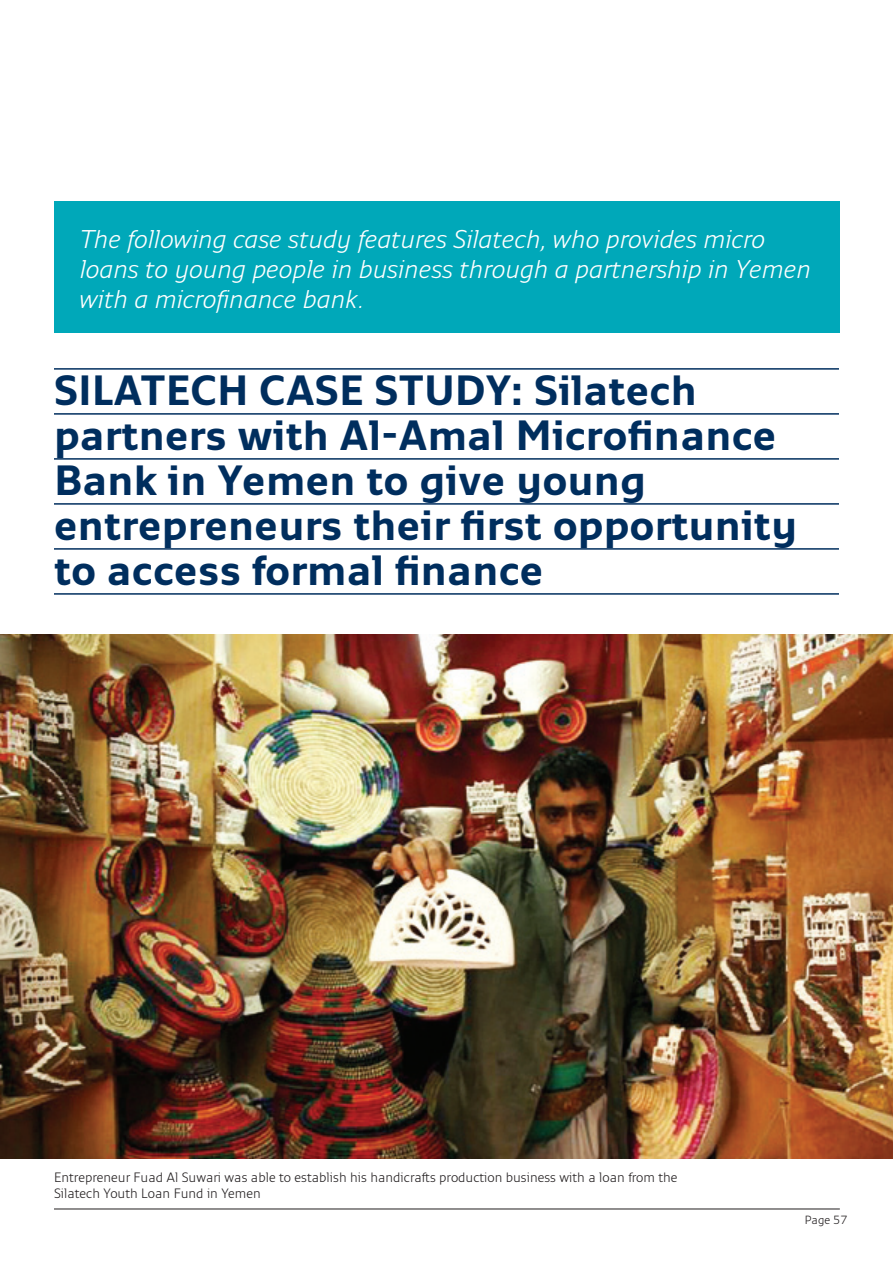
<style>
.page{position:relative;width:893px;height:1263px;background:#fff}
.page>*{position:absolute;margin:0;border:0;box-sizing:border-box;transform-origin:0 0}
.Line_Titles{font:700 42px "Monitor";color:#002e5e}
.Story_body_copy{font:italic 300 25.5px/30px "Monitor";color:#fff}
.t1{font:300 13.5px/16.5px "Monitor";color:#231f20}
.t2{font:300 11.85px "Monitor";color:#231f20}
</style>
<div class="page">
<hr style="left:54px;top:1208px;width:786px;height:1px;background:#231f20">
<div style="left:54px;top:201px;width:786px;height:132px;background:#00a8b9"></div>
<img style="left:0;top:634px;width:893px;height:525px">
<hr style="left:54px;top:368px;width:785px;height:2px;background:#002e5e">
<hr style="left:54px;top:413px;width:785px;height:2px;background:#002e5e">
<hr style="left:54px;top:458px;width:785px;height:2px;background:#002e5e">
<hr style="left:54px;top:503px;width:785px;height:2px;background:#002e5e">
<hr style="left:54px;top:548px;width:785px;height:2px;background:#002e5e">
<hr style="left:54px;top:593px;width:785px;height:2px;background:#002e5e">
<p class="Story_body_copy" style="left:80px;top:223px;width:733px">The following case study features Silatech, who provides micro loans to young people in business through a partnership in Yemen with a microfinance bank.</p>
<p class="Line_Titles" style="left:54px;top:364px;width:644px">SILATECH CASE STUDY: Silatech</p>
<p class="Line_Titles" style="left:54px;top:409px;width:724px">partners with Al-Amal Microfinance</p>
<p class="Line_Titles" style="left:54px;top:454px;width:594px">Bank in Yemen to give young</p>
<p class="Line_Titles" style="left:54px;top:499px;width:745px">entrepreneurs their first opportunity</p>
<p class="Line_Titles" style="left:54px;top:544px;width:491px">to access formal finance</p>
<p class="t1" style="left:54px;top:1168px;width:625px">Entrepreneur Fuad Al Suwari was able to establish his handicrafts production business with a loan from the<br>Silatech Youth Loan Fund in Yemen</p>
<p class="t2" style="left:805px;top:1213px;width:44px">Page 57</p>
</div>
